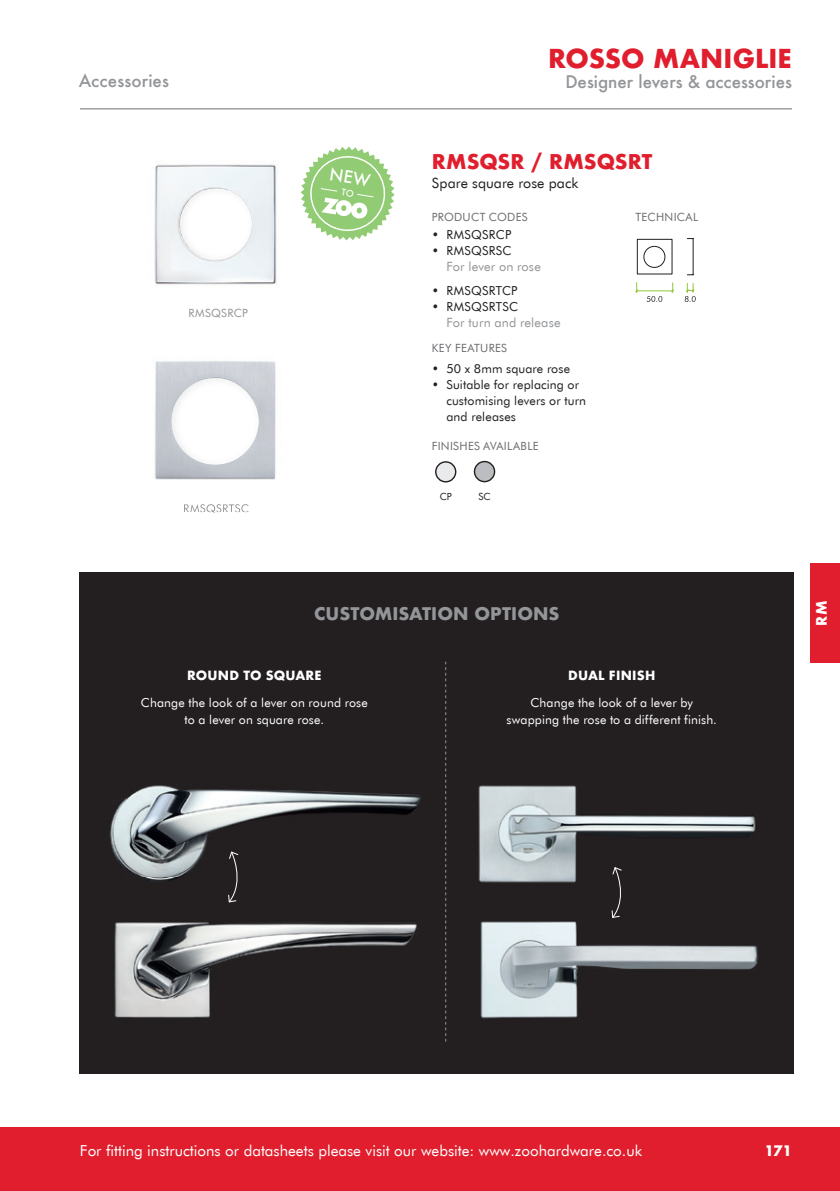
<style>
.page{position:relative;width:840px;height:1191px;background:#fff}
.page>*{position:absolute;margin:0;border:0;box-sizing:border-box;transform-origin:0 0}
.t1{font:700 25.4px "Futura";color:#e01e2d}
.t2{font:700 19.8px "Futura";letter-spacing:-.005em;color:#e01e2d}
.t3{font:500 17px "Futura";color:#939598}
.t4{font:700 17px "Futura";color:#939598}
.t5{font:15.2px "Futura BT";color:#fff}
.t6{font:14.2px "Futura BT";letter-spacing:.005em;color:#231f20}
.t7{font:700 14px "Futura";color:#fff}
.t8{font:12.8px "Futura BT";letter-spacing:.01em;color:#939598}
.t9{font:12.4px/15.8px "Futura BT";letter-spacing:.01em;color:#231f20}
.t10{font:12.4px/17px "Futura BT";letter-spacing:.01em;color:#fff;text-align:center}
.t11{font:700 12.4px "Futura";letter-spacing:.015em;color:#fff}
.t12{font:11.4px "Futura BT";letter-spacing:.025em;color:#6c6d70}
.t13{font:11.4px "Futura BT";letter-spacing:.025em;color:#939598}
.t14{font:9.8px "Futura BT";color:#231f20}
</style>
<div class="page">
<div style="left:0;top:1127px;width:839px;height:64px;background:#e01e2d"></div>
<hr style="left:80px;top:108px;width:711px;height:1px;background:#6c6d70">
<div style="left:809px;top:563px;width:30px;height:100px;background:#e01e2d"></div>
<hr style="left:692px;top:238px;width:1px;height:37px;background:#231f20">
<svg style="left:635px;top:282px;width:39px;height:20px"></svg>
<svg style="left:684px;top:283px;width:11px;height:19px"></svg>
<div style="left:636px;top:239px;width:36px;height:35px;border:1px solid #231f20"></div>
<div style="left:643px;top:246px;width:21px;height:22px;border:1px solid #231f20;border-radius:50%"></div>
<div style="left:435px;top:462px;width:20px;height:20px;background:#e9eaeb;border-radius:50%"></div>
<div style="left:435px;top:461px;width:21px;height:21px;border:1px solid #231f20;border-radius:50%"></div>
<div style="left:474px;top:461px;width:20px;height:20px;background:#bcbdc0;border-radius:50%"></div>
<div style="left:473px;top:461px;width:22px;height:21px;border:1px solid #231f20;border-radius:50%"></div>
<img style="left:154px;top:164px;width:123px;height:121px">
<img style="left:184px;top:504px;width:64px;height:8px">
<img style="left:154px;top:361px;width:122px;height:119px">
<div style="left:79px;top:572px;width:713px;height:501px;background:#231f20"></div>
<svg style="left:445px;top:661px;width:1px;height:380px"></svg>
<img style="left:478px;top:785px;width:278px;height:98px">
<img style="left:480px;top:912px;width:313px;height:116px">
<img style="left:110px;top:785px;width:311px;height:233px">
<img style="left:110px;top:877px;width:311px;height:15px">
<svg style="left:228px;top:851px;width:17px;height:52px"></svg>
<svg style="left:611px;top:866px;width:17px;height:52px"></svg>
<img style="left:179px;top:188px;width:72px;height:71px;border-radius:36px">
<img style="left:171px;top:378px;width:87px;height:86px;border-radius:43px">
<svg style="left:300px;top:147px;width:94px;height:93px"></svg>
<h3 class="t3" style="left:79px;top:69px;width:92px">Accessories</h3>
<p class="t13" style="left:188px;top:306px;width:61px">RMSQSRCP</p>
<h1 class="t1" style="left:547px;top:40px;width:245px">ROSSO MANIGLIE</h1>
<h3 class="t3" style="left:565px;top:70px;width:228px">Designer levers &amp; accessories</h3>
<h2 class="t2" style="left:431px;top:147px;width:222px">RMSQSR / RMSQSRT</h2>
<p class="t6" style="left:431px;top:174px;width:148px">Spare square rose pack</p>
<p class="t12" style="left:431px;top:210px;width:97px">PRODUCT CODES</p>
<p class="t12" style="left:635px;top:210px;width:64px">TECHNICAL</p>
<p class="t9" style="left:431px;top:227px;width:81px">• RMSQSRCP</p>
<p class="t9" style="left:431px;top:243px;width:81px">• RMSQSRSC</p>
<p class="t8" style="left:446px;top:259px;width:96px">For lever on rose</p>
<p class="t9" style="left:431px;top:283px;width:87px">• RMSQSRTCP</p>
<p class="t9" style="left:431px;top:299px;width:88px">• RMSQSRTSC</p>
<p class="t8" style="left:446px;top:315px;width:116px">For turn and release</p>
<p class="t12" style="left:431px;top:341px;width:77px">KEY FEATURES</p>
<p class="t9" style="left:431px;top:360px;width:140px">• 50 x 8mm square rose</p>
<p class="t9" style="left:446px;top:376px;width:141px;text-indent:-15px">• Suitable for replacing or customising levers or turn and releases</p>
<p class="t12" style="left:431px;top:439px;width:108px">FINISHES AVAILABLE</p>
<p class="t14" style="left:439px;top:490px;width:14px">CP</p>
<p class="t14" style="left:478px;top:490px;width:14px">SC</p>
<h3 class="t4" style="left:314px;top:601px;width:247px">CUSTOMISATION OPTIONS</h3>
<p class="t11" style="left:187px;top:666px;width:136px">ROUND TO SQUARE</p>
<p class="t10" style="left:141px;top:694px;width:228px">Change the look of a lever on round rose to a lever on square rose.</p>
<p class="t11" style="left:568px;top:666px;width:89px">DUAL FINISH</p>
<p class="t10" style="left:506px;top:694px;width:212px">Change the look of a lever by swapping the rose to a different finish.</p>
<p class="t7" style="left:810px;top:626px;width:26px;rotate:-90deg">RM</p>
<p class="t5" style="left:80px;top:1141px;width:563px">For fitting instructions or datasheets please visit our website: www.zoohardware.co.uk</p>
<p class="t7" style="left:764px;top:1140px;width:29px">171</p>
</div>
